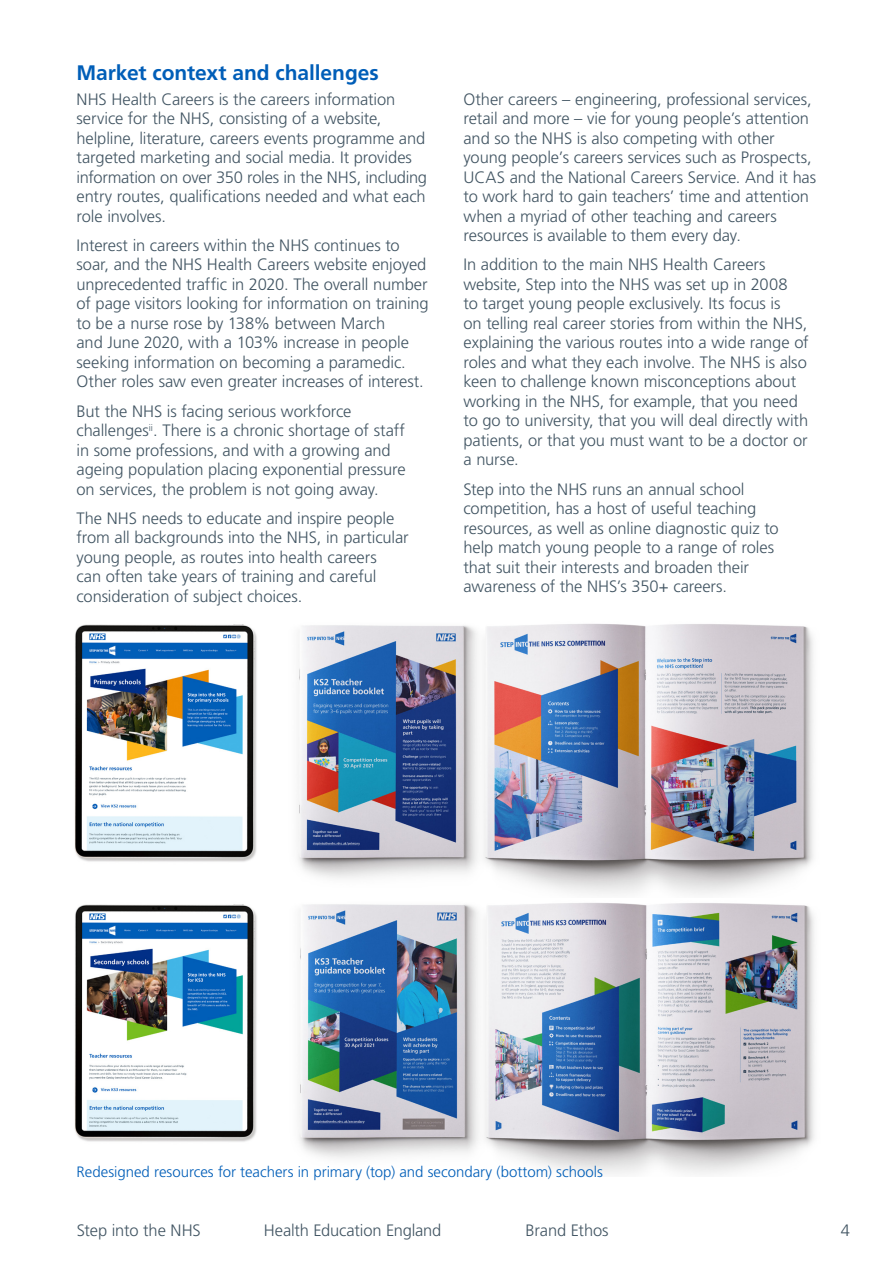
<style>
.page{position:relative;width:893px;height:1263px;background:#fff}
.page>*{position:absolute;margin:0;border:0;box-sizing:border-box;transform-origin:0 0}
.t1{font:700 21px "Frutiger LT Std";letter-spacing:-.005em;color:#005eb8}
.t2{font:300 16.5px/19.5px "Frutiger LT Std";letter-spacing:-.005em;color:#425563}
.t3{font:300 15px "Frutiger LT Std";color:#005eb8}
</style>
<div class="page">
<img style="left:74px;top:904px;width:183px;height:238px">
<img style="left:299px;top:903px;width:516px;height:271px">
<img style="left:298px;top:624px;width:516px;height:270px">
<img style="left:74px;top:624px;width:183px;height:238px">
<p class="t1" style="left:77px;top:60px;width:304px">Market context and challenges</p>
<p class="t2" style="left:77px;top:89px;width:352px">NHS Health Careers is the careers information service for the NHS, consisting of a website, helpline, literature, careers events programme and targeted marketing and social media. It provides information on over 350 roles in the NHS, including entry routes, qualifications needed and what each role involves.</p>
<p class="t2" style="left:77px;top:236px;width:354px">Interest in careers within the NHS continues to soar, and the NHS Health Careers website enjoyed unprecedented traffic in 2020. The overall number of page visitors looking for information on training to be a nurse rose by 138% between March<br>and June 2020, with a 103% increase in people seeking information on becoming a paramedic.<br>Other roles saw even greater increases of interest.</p>
<p class="t2" style="left:77px;top:401px;width:331px">But the NHS is facing serious workforce challenges<sup>ii</sup>. There is a chronic shortage of staff in some professions, and with a growing and ageing population placing exponential pressure on services, the problem is not going away.</p>
<p class="t2" style="left:77px;top:509px;width:334px">The NHS needs to educate and inspire people from all backgrounds into the NHS, in particular young people, as routes into health careers<br>can often take years of training and careful consideration of subject choices.</p>
<p class="t2" style="left:463px;top:89px;width:354px">Other careers – engineering, professional services, retail and more – vie for young people’s attention and so the NHS is also competing with other young people’s careers services such as Prospects, UCAS and the National Careers Service. And it has to work hard to gain teachers’ time and attention when a myriad of other teaching and careers resources is available to them every day.</p>
<p class="t2" style="left:463px;top:255px;width:347px">In addition to the main NHS Health Careers website, Step into the NHS was set up in 2008<br>to target young people exclusively. Its focus is<br>on telling real career stories from within the NHS, explaining the various routes into a wide range of roles and what they each involve. The NHS is also keen to challenge known misconceptions about working in the NHS, for example, that you need to go to university, that you will deal directly with patients, or that you must want to be a doctor or a nurse.</p>
<p class="t2" style="left:463px;top:479px;width:317px">Step into the NHS runs an annual school competition, has a host of useful teaching resources, as well as online diagnostic quiz to help match young people to a range of roles that suit their interests and broaden their awareness of the NHS’s 350+ careers.</p>
<p class="t3" style="left:77px;top:1163px;width:528px">Redesigned resources for teachers in primary (top) and secondary (bottom) schools</p>
<p class="t2" style="left:77px;top:1220px;width:125px">Step into the NHS</p>
<p class="t2" style="left:264px;top:1220px;width:179px">Health Education England</p>
<p class="t2" style="left:526px;top:1220px;width:85px">Brand Ethos</p>
<p class="t2" style="left:841px;top:1220px;width:11px">4</p>
</div>
